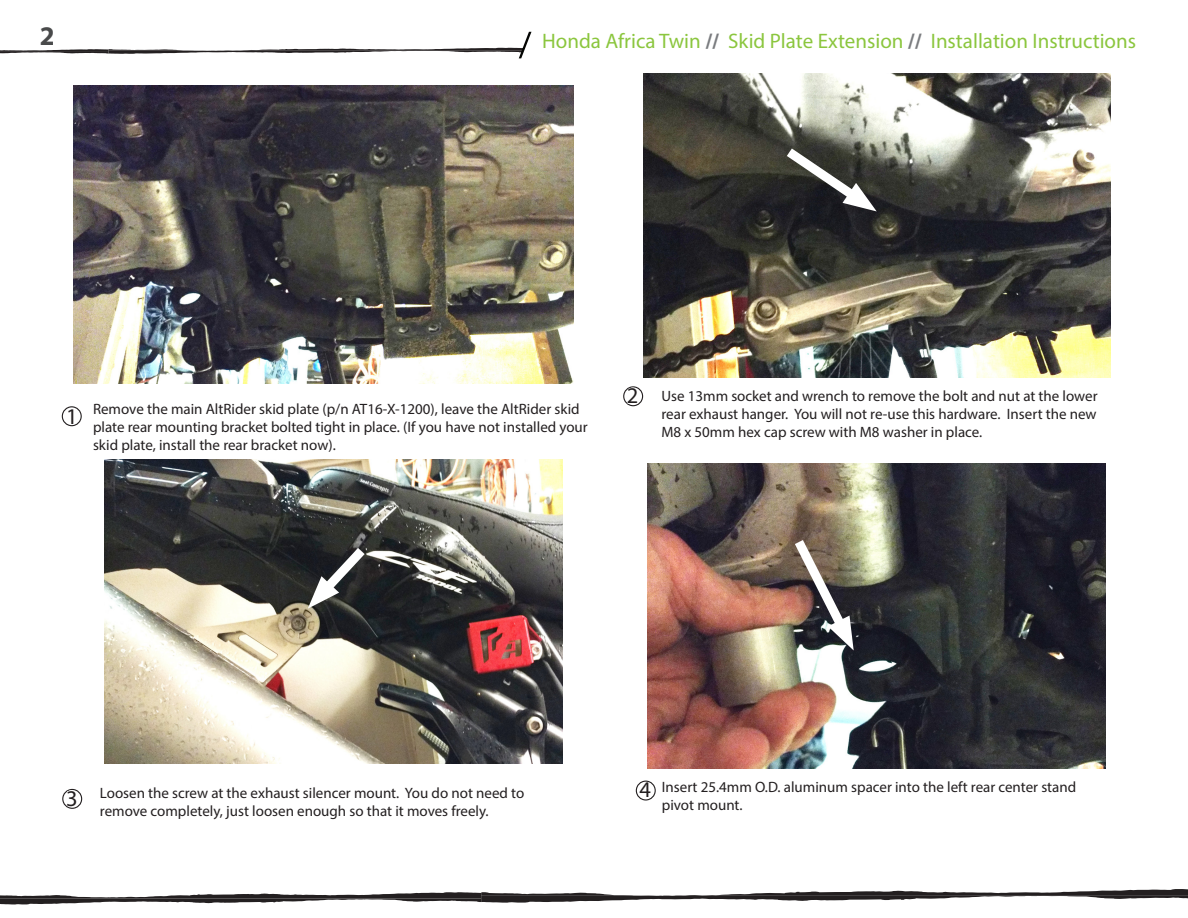
<style>
.page{position:relative;width:1188px;height:918px;background:#fff}
.page>*{position:absolute;margin:0;border:0;box-sizing:border-box;transform-origin:0 0}
.t1{font:700 27px "Myriad Pro";color:#494a4b}
.t2{font:22.5px "Myriad Pro";color:#231f20}
.t3{font:21px "Myriad Pro";color:#8bc63e}
.t4{font:15px/18px "Myriad Pro";color:#231f20}
.s1{font-weight:700;color:#7a7c7f}
</style>
<div class="page">
<svg style="left:624px;top:387px;width:19px;height:19px"></svg>
<div style="left:623px;top:386px;width:20px;height:20px;border:1px solid #231f20;border-radius:50%"></div>
<svg style="left:627px;top:387px;width:11px;height:17px"></svg>
<svg style="left:0;top:889px;width:1188px;height:16px"></svg>
<svg style="left:62px;top:407px;width:19px;height:19px"></svg>
<div style="left:62px;top:406px;width:20px;height:20px;border:1px solid #231f20;border-radius:50%"></div>
<svg style="left:67px;top:408px;width:7px;height:17px"></svg>
<svg style="left:0;top:32px;width:531px;height:26px"></svg>
<svg style="left:636px;top:781px;width:19px;height:19px"></svg>
<div style="left:636px;top:781px;width:20px;height:20px;border:1px solid #231f20;border-radius:50%"></div>
<svg style="left:639px;top:781px;width:12px;height:17px"></svg>
<svg style="left:63px;top:789px;width:19px;height:19px"></svg>
<div style="left:62px;top:789px;width:20px;height:20px;border:1px solid #231f20;border-radius:50%"></div>
<svg style="left:66px;top:790px;width:11px;height:17px"></svg>
<img style="left:74px;top:86px;width:499px;height:298px">
<img style="left:643px;top:73px;width:467px;height:305px">
<img style="left:648px;top:464px;width:458px;height:304px">
<img style="left:105px;top:459px;width:458px;height:305px">
<img style="left:787px;top:530px;width:70px;height:120px">
<svg style="left:777px;top:140px;width:100px;height:73px;background:#50514d"></svg>
<svg style="left:308px;top:517px;width:118px;height:99px;background:#424343"></svg>
<h1 class="t1" style="left:39px;top:18px;width:16px">2</h1>
<p class="t3" style="left:542px;top:28px;width:595px">Honda Africa Twin <span class="s1">//</span> Skid Plate Extension <span class="s1">//</span> Installation Instructions</p>
<p class="t2" style="left:66px;top:403px;width:13px">1</p>
<p class="t4" style="left:93px;top:399px;width:496px">Remove the main AltRider skid plate (p/n AT16-X-1200), leave the AltRider skid plate rear mounting bracket bolted tight in place. (If you have not installed your skid plate, install the rear bracket now).</p>
<p class="t2" style="left:627px;top:382px;width:13px">2</p>
<p class="t4" style="left:662px;top:387px;width:438px;text-align:justify">Use 13mm socket and wrench to remove the bolt and nut at the lower rear exhaust hanger. You will not re-use this hardware. Insert the new M8 x 50mm hex cap screw with M8 washer in place.</p>
<p class="t2" style="left:66px;top:784px;width:13px">3</p>
<p class="t4" style="left:100px;top:784px;width:426px">Loosen the screw at the exhaust silencer mount. You do not need to remove completely, just loosen enough so that it moves freely.</p>
<p class="t2" style="left:640px;top:776px;width:13px">4</p>
<p class="t4" style="left:662px;top:777px;width:416px">Insert 25.4mm O.D. aluminum spacer into the left rear center stand</p>
<p class="t4" style="left:662px;top:795px;width:82px">pivot mount.</p>
</div>
